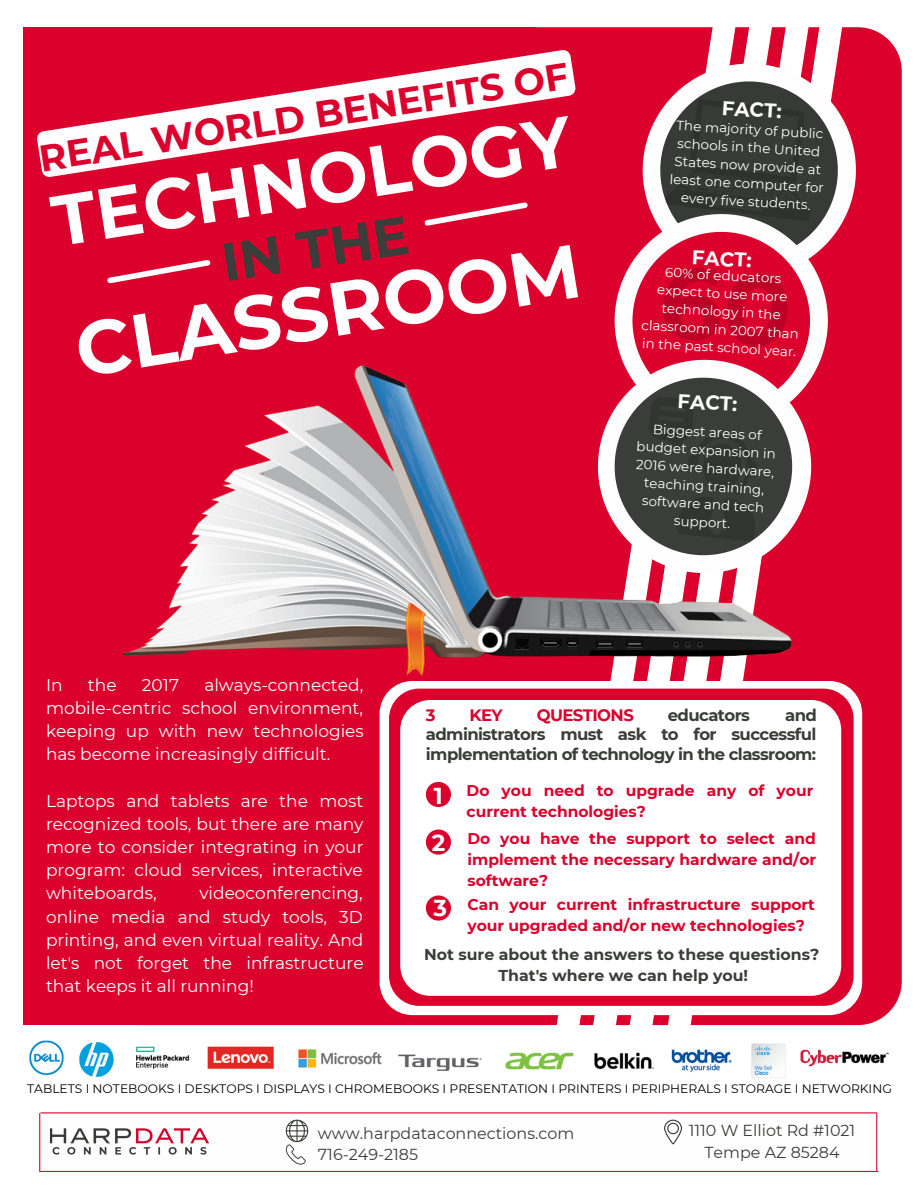
<style>
.page{position:relative;width:918px;height:1188px;background:#fff}
.page>*{position:absolute;margin:0;border:0;box-sizing:border-box;transform-origin:0 0}
.t1{font:700 75.6px "Montserrat";color:#fefefe}
.t2{font:700 71.1px "Montserrat";color:#fefefe}
.t3{font:700 53.55px "Montserrat";color:#3a3d39}
.t4{font:700 37.2px "Montserrat";color:#dc012d}
.t5{font:700 22.95px "Montserrat";color:#fefefe}
.t6{font:700 19.95px "Montserrat";color:#fefefe}
.t7{font:16.95px/23.2px "Montserrat";color:#fefefe;text-align:justify}
.t8{font:700 16.5px/19.2px "Montserrat";letter-spacing:-.035em;color:#3a3d39;text-align:justify}
.t9{font:700 16.5px "Montserrat";letter-spacing:-.035em;color:#dc012d}
.t10{font:15.9px "Montserrat";color:#3a3d39}
.t11{font:700 15.75px "Montserrat";color:#3a3d39}
.t12{font:700 15.45px/21.3px "Montserrat";color:#dc012d}
.t13{font:13.5px/18px "Montserrat";color:#fefefe;text-align:center}
.t14{font:12.3px "Montserrat";color:#000}
</style>
<div class="page">
<div style="left:23px;top:27px;width:513px;height:998px;background:#dc012d"></div>
<div style="left:95px;top:27px;width:807px;height:998px;background:#dc012d;border-radius:44px"></div>
<svg style="left:650px;top:27px;width:209px;height:999px"></svg>
<svg style="left:650px;top:64px;width:206px;height:213px"></svg>
<svg style="left:37px;top:50px;width:539px;height:127px"></svg>
<div style="left:380px;top:681px;width:482px;height:334px;background:#fefefe;border-radius:33px"></div>
<img style="left:124px;top:365px;width:687px;height:316px">
<div style="left:389px;top:689px;width:465px;height:317px;background:#dc012d;border-radius:30px"></div>
<div style="left:400px;top:700px;width:441px;height:296px;background:#fff;border-radius:30px"></div>
<svg style="left:426px;top:782px;width:25px;height:25px"></svg>
<svg style="left:426px;top:830px;width:25px;height:25px"></svg>
<svg style="left:426px;top:896px;width:25px;height:25px"></svg>
<svg style="left:107px;top:260px;width:104px;height:24px"></svg>
<svg style="left:424px;top:202px;width:104px;height:24px"></svg>
<img style="left:800px;top:1049px;width:89px;height:18px">
<img style="left:29px;top:1040px;width:35px;height:36px">
<img style="left:751px;top:1043px;width:35px;height:35px">
<img style="left:671px;top:1049px;width:61px;height:23px">
<img style="left:594px;top:1052px;width:60px;height:18px">
<img style="left:505px;top:1052px;width:69px;height:18px">
<img style="left:398px;top:1054px;width:84px;height:17px">
<img style="left:298px;top:1049px;width:84px;height:19px">
<img style="left:136px;top:1046px;width:138px;height:24px">
<img style="left:79px;top:1042px;width:35px;height:36px">
<img style="left:49px;top:1128px;width:161px;height:27px">
<svg style="left:286px;top:1120px;width:22px;height:45px"></svg>
<svg style="left:664px;top:1120px;width:18px;height:24px"></svg>
<hr style="left:41px;top:1112px;width:836px;height:1px;background:#dc012d">
<hr style="left:40px;top:1171px;width:838px;height:1px;background:#dc012d">
<hr style="left:39px;top:1113px;width:1px;height:58px;background:#dc012d">
<hr style="left:876px;top:1114px;width:1px;height:57px;background:#dc012d">
<svg style="left:615px;top:81px;width:223px;height:474px"></svg>
<p class="t4" style="left:36px;top:136px;width:537px;rotate:-9deg">REAL WORLD BENEFITS OF</p>
<p class="t2" style="left:46px;top:179px;width:526px;rotate:-9deg">TECHNOLOGY</p>
<p class="t3" style="left:217px;top:231px;width:190px;rotate:-9deg">IN THE</p>
<p class="t1" style="left:69px;top:305px;width:512px;rotate:-9deg">CLASSROOM</p>
<p class="t6" style="left:722px;top:96px;width:61px;rotate:3deg">FACT:</p>
<p class="t13" style="left:673px;top:116px;width:156px;rotate:3deg">The majority of public schools in the United<br>States now provide at least one computer for every five students.</p>
<p class="t6" style="left:693px;top:245px;width:61px;rotate:3deg">FACT:</p>
<p class="t13" style="left:645px;top:262px;width:159px;rotate:3deg">60% of educators expect to use more technology in the classroom in 2007 than in the past school year.</p>
<p class="t6" style="left:678px;top:389px;width:61px;rotate:3deg">FACT:</p>
<p class="t13" style="left:638px;top:419px;width:141px;rotate:3deg">Biggest areas of budget expansion in<br>2016 were hardware, teaching training, software and tech support.</p>
<p class="t7" style="left:46px;top:673px;width:319px;text-indent:158px">always-connected, mobile-centric school environment, keeping up with new technologies has become increasingly difficult.</p>
<p class="t7" style="left:46px;top:789px;width:319px">Laptops and tablets are the most recognized tools, but there are many more to consider integrating in your program: cloud services, interactive whiteboards,</p>
<p class="t7" style="left:46px;top:673px;width:18px">In</p>
<p class="t7" style="left:88px;top:673px;width:30px">the</p>
<p class="t7" style="left:142px;top:673px;width:39px">2017</p>
<p class="t7" style="left:46px;top:882px;width:319px;text-indent:153px">videoconferencing, online media and study tools, 3D printing, and even virtual reality. And let's not forget the infrastructure that keeps it all running!</p>
<p class="t8" style="left:426px;top:706px;width:393px;text-indent:359px">and administrators must ask to for successful implementation of technology in the classroom:</p>
<p class="t5" style="left:434px;top:781px;width:11px">1</p>
<p class="t12" style="left:467px;top:779px;width:348px">Do you need to upgrade any of your current technologies?</p>
<p class="t12" style="left:467px;top:828px;width:350px;text-align:justify">Do you have the support to select and implement the necessary hardware and/or software?</p>
<p class="t12" style="left:467px;top:894px;width:349px">Can your current infrastructure support your upgraded and/or new technologies?</p>
<p class="t11" style="left:424px;top:945px;width:397px">Not sure about the answers to these questions?</p>
<p class="t11" style="left:499px;top:966px;width:251px">That's where we can help you!</p>
<p class="t9" style="left:426px;top:705px;width:11px">3</p>
<p class="t9" style="left:470px;top:705px;width:35px">KEY</p>
<p class="t9" style="left:537px;top:705px;width:99px">QUESTIONS</p>
<p class="t8" style="left:668px;top:706px;width:84px">educators</p>
<p class="t5" style="left:432px;top:829px;width:15px">2</p>
<p class="t5" style="left:433px;top:894px;width:15px">3</p>
<p class="t14" style="left:27px;top:1081px;width:866px">TABLETS I NOTEBOOKS I DESKTOPS I DISPLAYS I CHROMEBOOKS I PRESENTATION I PRINTERS I PERIPHERALS I STORAGE I NETWORKING</p>
<p class="t10" style="left:318px;top:1123px;width:258px">www.harpdataconnections.com</p>
<p class="t10" style="left:318px;top:1145px;width:102px">716-249-2185</p>
<p class="t10" style="left:689px;top:1121px;width:168px">1110 W Elliot Rd #1021</p>
<p class="t10" style="left:704px;top:1143px;width:137px">Tempe AZ 85284</p>
</div>
